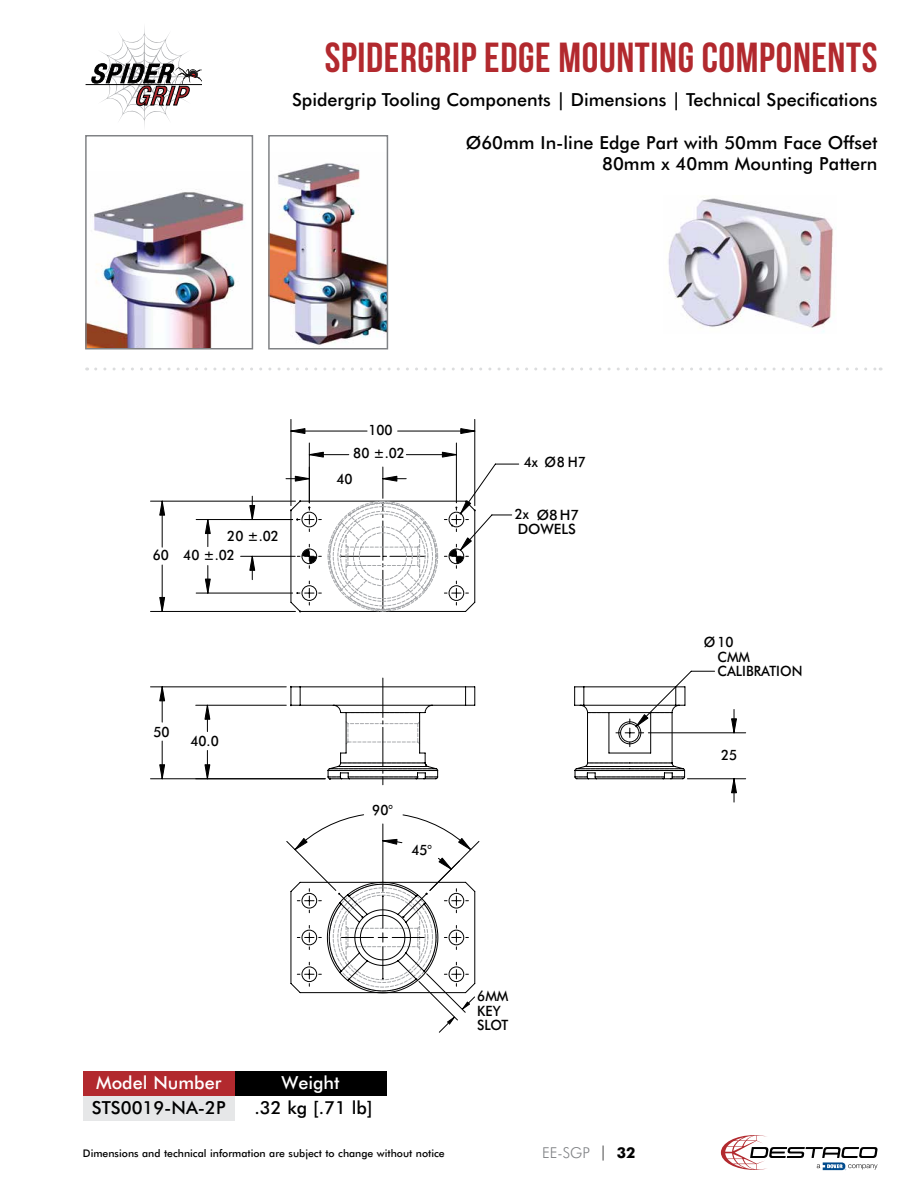
<style>
.page{position:relative;width:918px;height:1188px;background:#fff}
.page>*{position:absolute;margin:0;border:0;box-sizing:border-box;transform-origin:0 0}
.t1{font:42px "Bebas Neue";letter-spacing:.015em;color:#b2292e}
.t2{font:500 18px/21.6px "Futura BT";color:#000;text-align:right}
.t3{font:500 18px "Futura BT";color:#fff}
.t4{font:300 15px "Futura BT";color:#808285}
.t5{font:500 14.25px/14.2px "Futura BT";color:#000;scale:.94 1}
.t6{font:500 14.25px "Futura BT";color:#000}
.t7{font:500 10.5px "Futura BT";color:#000}
.s1{color:#000}
.s2{font-weight:700;color:#000}
</style>
<div class="page">
<hr style="left:196px;top:705px;width:90px;height:1px;background:#000">
<svg style="left:204px;top:704px;width:7px;height:28px"></svg>
<svg style="left:204px;top:750px;width:7px;height:29px"></svg>
<hr style="left:151px;top:687px;width:135px;height:1px;background:#000">
<hr style="left:151px;top:779px;width:174px;height:1px;background:#000">
<hr style="left:162px;top:687px;width:1px;height:35px;background:#000">
<hr style="left:162px;top:741px;width:1px;height:38px;background:#000">
<svg style="left:159px;top:686px;width:6px;height:16px"></svg>
<svg style="left:159px;top:764px;width:6px;height:16px"></svg>
<hr style="left:309px;top:443px;width:1px;height:60px;background:#000">
<hr style="left:456px;top:443px;width:1px;height:60px;background:#000">
<hr style="left:309px;top:454px;width:40px;height:1px;background:#000">
<hr style="left:406px;top:454px;width:50px;height:1px;background:#000">
<svg style="left:309px;top:451px;width:15px;height:7px"></svg>
<svg style="left:442px;top:451px;width:15px;height:7px"></svg>
<hr style="left:241px;top:556px;width:54px;height:1px;background:#000">
<svg style="left:249px;top:556px;width:6px;height:24px"></svg>
<svg style="left:249px;top:496px;width:6px;height:23px"></svg>
<hr style="left:196px;top:519px;width:97px;height:1px;background:#000">
<hr style="left:196px;top:593px;width:97px;height:1px;background:#000">
<svg style="left:205px;top:520px;width:6px;height:27px"></svg>
<svg style="left:205px;top:566px;width:6px;height:28px"></svg>
<hr style="left:291px;top:419px;width:1px;height:87px;background:#000">
<hr style="left:475px;top:419px;width:1px;height:87px;background:#000">
<hr style="left:291px;top:431px;width:76px;height:1px;background:#000">
<hr style="left:398px;top:431px;width:77px;height:1px;background:#000">
<svg style="left:290px;top:428px;width:16px;height:6px"></svg>
<svg style="left:460px;top:428px;width:16px;height:6px"></svg>
<hr style="left:151px;top:501px;width:144px;height:1px;background:#000">
<hr style="left:151px;top:611px;width:144px;height:1px;background:#000">
<hr style="left:162px;top:501px;width:1px;height:46px;background:#000">
<hr style="left:162px;top:565px;width:1px;height:46px;background:#000">
<svg style="left:159px;top:500px;width:6px;height:16px"></svg>
<svg style="left:159px;top:597px;width:6px;height:14px"></svg>
<hr style="left:648px;top:733px;width:98px;height:1px;background:#000">
<hr style="left:687px;top:779px;width:59px;height:1px;background:#000">
<svg style="left:731px;top:709px;width:6px;height:25px"></svg>
<svg style="left:731px;top:778px;width:6px;height:24px"></svg>
<svg style="left:686px;top:671px;width:29px;height:63px"></svg>
<svg style="left:290px;top:676px;width:396px;height:166px"></svg>
<svg style="left:286px;top:814px;width:193px;height:219px"></svg>
<svg style="left:286px;top:464px;width:233px;height:149px"></svg>
<img style="left:88px;top:189px;width:157px;height:158px">
<div style="left:85px;top:135px;width:168px;height:215px;border:2px solid #808285"></div>
<img style="left:668px;top:198px;width:168px;height:134px">
<img style="left:271px;top:163px;width:114px;height:184px">
<div style="left:268px;top:135px;width:120px;height:215px;border:2px solid #808285"></div>
<svg style="left:96px;top:368px;width:785px;height:2px"></svg>
<hr style="left:86px;top:84px;width:115px;height:1px;background:#000">
<svg style="left:91px;top:27px;width:110px;height:100px"></svg>
<svg style="left:721px;top:1135px;width:157px;height:35px"></svg>
<div style="left:83px;top:1071px;width:152px;height:25px;background:#b2292e"></div>
<div style="left:235px;top:1071px;width:151px;height:25px;background:#000"></div>
<div style="left:83px;top:1096px;width:152px;height:25px;background:#e6e7e8"></div>
<h1 class="t1" style="left:325px;top:34px;width:554px">SPIDERGRIP EDGE MOUNTING COMPONENTS</h1>
<p class="t2" style="left:292px;top:88px;width:587px">Spidergrip Tooling Components | Dimensions | Technical Specifications</p>
<p class="t2" style="left:466px;top:131px;width:413px">Ø60mm In-line Edge Part with 50mm Face Offset<br>80mm x 40mm Mounting Pattern</p>
<p class="t5" style="left:153px;top:548px;width:19px">60</p>
<p class="t5" style="left:227px;top:529px;width:56px">20 ±.02</p>
<p class="t5" style="left:183px;top:548px;width:56px">40 ±.02</p>
<p class="t5" style="left:368px;top:422px;width:27px">100</p>
<p class="t5" style="left:353px;top:446px;width:56px">80 ±.02</p>
<p class="t5" style="left:336px;top:472px;width:19px">40</p>
<p class="t5" style="left:545px;top:455px;width:46px">Ø8 H7</p>
<p class="t5" style="left:524px;top:455px;width:17px">4x</p>
<p class="t5" style="left:515px;top:507px;width:17px">2x</p>
<p class="t6" style="left:537px;top:506px;width:44px">Ø8 H7</p>
<p class="t6" style="left:518px;top:521px;width:60px">DOWELS</p>
<p class="t5" style="left:153px;top:725px;width:19px">50</p>
<p class="t5" style="left:190px;top:734px;width:32px">40.0</p>
<p class="t5" style="left:372px;top:803px;width:23px">90°</p>
<p class="t5" style="left:411px;top:842px;width:23px">45°</p>
<p class="t3" style="left:96px;top:1072px;width:127px">Model Number</p>
<p class="t3" style="left:281px;top:1072px;width:60px">Weight</p>
<p class="t2" style="left:92px;top:1097px;width:135px">STS0019-NA-2P</p>
<p class="t2" style="left:254px;top:1097px;width:120px">.32 kg [.71 lb]</p>
<p class="t5" style="left:477px;top:989px;width:35px">6MM<br>KEY<br>SLOT</p>
<p class="t5" style="left:717px;top:635px;width:92px;text-indent:-14px">Ø10<br>CMM<br>CALIBRATION</p>
<p class="t5" style="left:721px;top:748px;width:19px">25</p>
<p class="t7" style="left:83px;top:1147px;width:363px">Dimensions and technical information are subject to change without notice</p>
<p class="t4" style="left:542px;top:1144px;width:95px">EE-SGP <span class="s1">|</span> <span class="s2">32</span></p>
</div>
